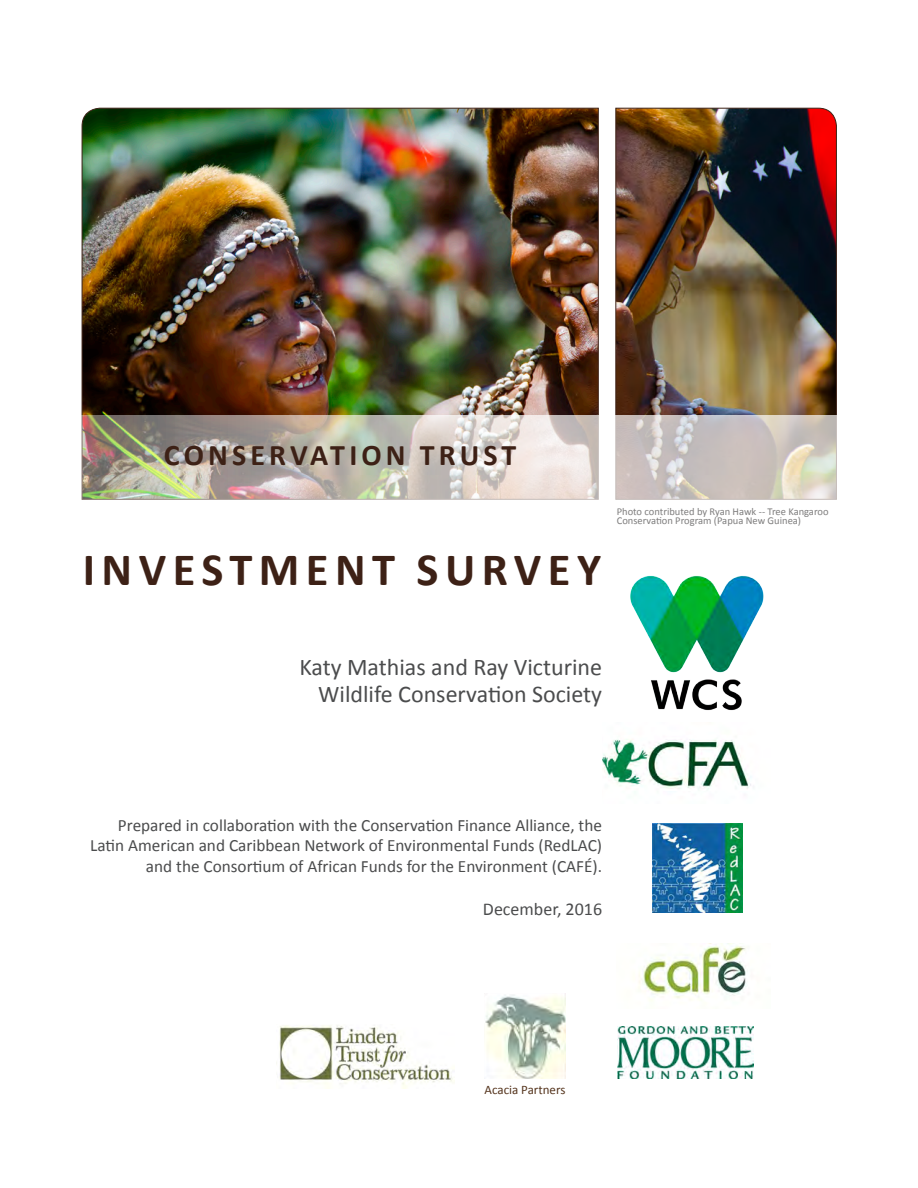
<style>
.page{position:relative;width:918px;height:1188px;background:#fff}
.page>*{position:absolute;margin:0;border:0;box-sizing:border-box;transform-origin:0 0}
.t1{font:700 46.5px "Calibri";letter-spacing:.14em;color:#3d2116}
.t2{font:700 30px "Calibri";letter-spacing:.14em;color:#3d2116}
.t3{font:24px "Calibri";color:#4b4c4d}
.t4{font:18px "Calibri";color:#4b4c4d}
.t5{font:17.25px/20.7px "Calibri";color:#4b4c4d;text-align:right}
.t6{font:13.05px "Calibri";color:#55351e}
.t7{font:10.5px/9px "Calibri";color:#7e7d7d}
</style>
<div class="page">
<img style="left:602px;top:739px;width:149px;height:51px">
<img style="left:81px;top:107px;width:518px;height:308px">
<img style="left:653px;top:823px;width:89px;height:90px">
<img style="left:615px;top:107px;width:222px;height:308px">
<img style="left:618px;top:1026px;width:135px;height:53px">
<img style="left:638px;top:943px;width:108px;height:58px">
<img style="left:276px;top:1025px;width:179px;height:63px">
<img style="left:485px;top:995px;width:80px;height:84px">
<img style="left:81px;top:415px;width:756px;height:85px">
<img style="left:630px;top:575px;width:134px;height:135px">
<p class="t2" style="left:164px;top:435px;width:354px">CONSERVATION TRUST</p>
<p class="t1" style="left:83px;top:540px;width:520px">INVESTMENT SURVEY</p>
<p class="t7" style="left:617px;top:507px;width:213px">Photo contributed by Ryan Hawk -- Tree Kangaroo<br>Conservation Program (Papua New Guinea)</p>
<p class="t3" style="left:299px;top:652px;width:304px">Katy Mathias and Ray Victurine</p>
<p class="t3" style="left:318px;top:679px;width:285px">Wildlife Conservation Society</p>
<p class="t5" style="left:90px;top:815px;width:513px">Prepared in collaboration with the Conservation Finance Alliance, the<br>Latin American and Caribbean Network of Environmental Funds (RedLAC) and the Consortium of African Funds for the Environment (CAFÉ).</p>
<p class="t4" style="left:483px;top:898px;width:121px">December, 2016</p>
<p class="t6" style="left:485px;top:1081px;width:82px">Acacia Partners</p>
</div>
